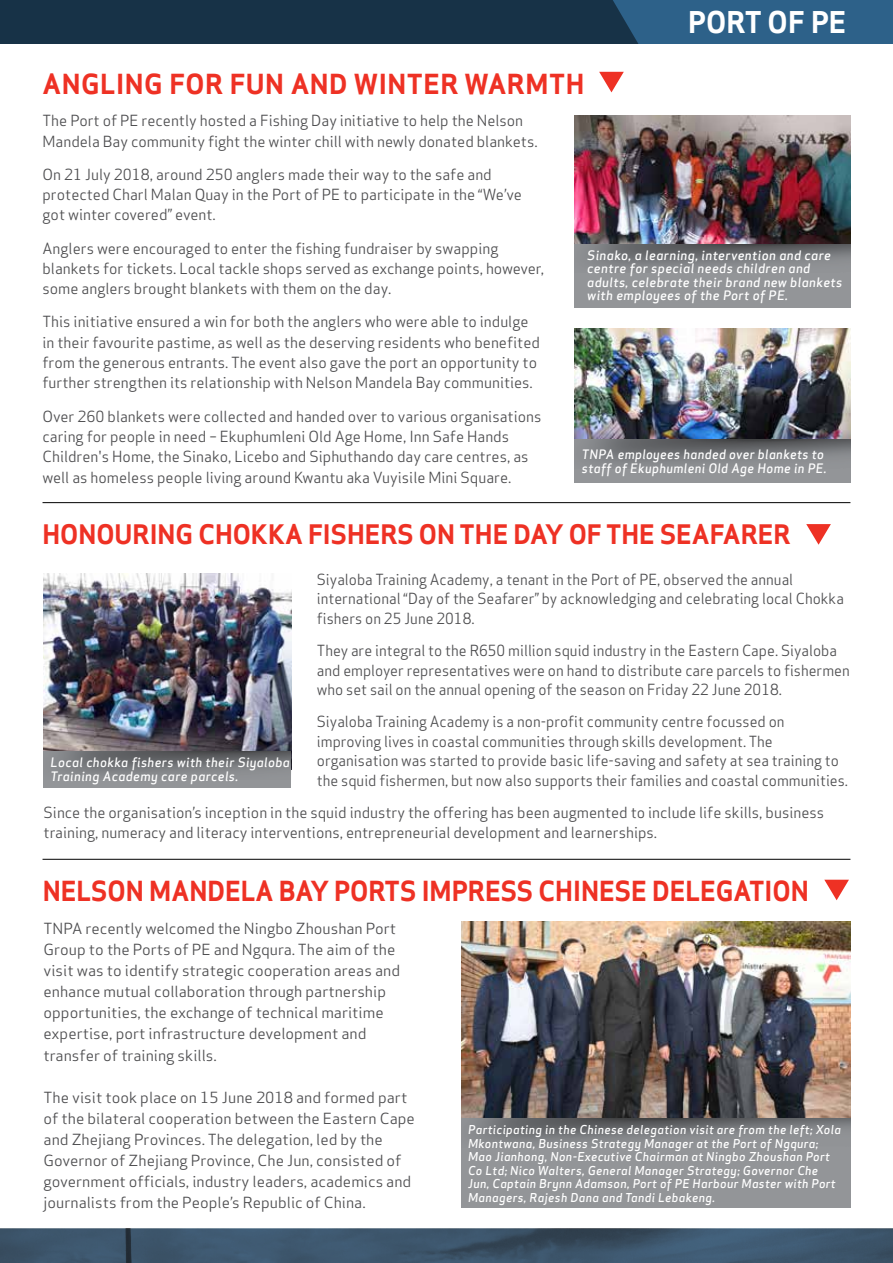
<style>
.page{position:relative;width:893px;height:1263px;background:#fff}
.page>*{position:absolute;margin:0;border:0;box-sizing:border-box;transform-origin:0 0}
.t1{font:700 29.25px "Apex Sans";letter-spacing:.01em;color:#fff}
.t2{font:700 27px "Apex Sans";color:#ee3124}
.t3{font:700 27px "Apex Sans";letter-spacing:.02em;color:#ee3124}
.t4{font:700 26.25px "Apex Sans";color:#ee3124}
.t5{font:15px/20.4px "Apex Sans";color:#4d4d4f}
.t6{font:12.75px/13.5px "Apex Sans Medium Italic T";letter-spacing:.03em;color:#fff}
.t7{font:italic 500 12px/13.5px "Apex Sans";letter-spacing:.03em;color:#fff}
</style>
<div class="page">
<img style="left:0;top:1229px;width:893px;height:34px">
<img style="left:461px;top:921px;width:389px;height:198px">
<div style="left:0;top:0;width:893px;height:43px;background:#2d6189"></div>
<div style="left:0;top:0;width:638px;height:43px;background:#173247"></div>
<hr style="left:43px;top:502px;width:807px;height:1px;background:#000">
<hr style="left:43px;top:859px;width:807px;height:1px;background:#000">
<svg style="left:824px;top:880px;width:25px;height:20px"></svg>
<img style="left:574px;top:116px;width:276px;height:128px">
<img style="left:574px;top:329px;width:276px;height:110px">
<svg style="left:806px;top:524px;width:25px;height:21px"></svg>
<img style="left:44px;top:573px;width:247px;height:178px">
<svg style="left:461px;top:1119px;width:389px;height:89px;background:#8b8d90"></svg>
<svg style="left:599px;top:72px;width:25px;height:20px"></svg>
<svg style="left:574px;top:244px;width:276px;height:64px;background:#87898c"></svg>
<svg style="left:574px;top:439px;width:276px;height:44px;background:#808285"></svg>
<svg style="left:44px;top:751px;width:247px;height:36px;background:#7d7f82"></svg>
<h1 class="t1" style="left:688px;top:3px;width:160px">PORT OF PE</h1>
<h2 class="t3" style="left:43px;top:66px;width:543px">ANGLING FOR FUN AND WINTER WARMTH</h2>
<p class="t5" style="left:43px;top:109px;width:497px">The Port of PE recently hosted a Fishing Day initiative to help the Nelson<br>Mandela Bay community fight the winter chill with newly donated blankets.</p>
<p class="t5" style="left:43px;top:163px;width:481px">On 21 July 2018, around 250 anglers made their way to the safe and protected Charl Malan Quay in the Port of PE to participate in the “We’ve got winter covered” event.</p>
<p class="t5" style="left:43px;top:236px;width:503px">Anglers were encouraged to enter the fishing fundraiser by swapping blankets for tickets. Local tackle shops served as exchange points, however, some anglers brought blankets with them on the day.</p>
<p class="t5" style="left:43px;top:310px;width:499px">This initiative ensured a win for both the anglers who were able to indulge in their favourite pastime, as well as the deserving residents who benefited from the generous entrants. The event also gave the port an opportunity to further strengthen its relationship with Nelson Mandela Bay communities.</p>
<p class="t5" style="left:43px;top:404px;width:500px">Over 260 blankets were collected and handed over to various organisations caring for people in need – Ekuphumleni Old Age Home, Inn Safe Hands Children's Home, the Sinako, Licebo and Siphuthando day care centres, as well as homeless people living around Kwantu aka Vuyisile Mini Square.</p>
<p class="t6" style="left:587px;top:248px;width:257px">Sinako, a learning, intervention and care centre for special needs children and adults, celebrate their brand new blankets with employees of the Port of PE.</p>
<p class="t6" style="left:582px;top:448px;width:246px">TNPA employees handed over blankets to staff of Ekuphumleni Old Age Home in PE.</p>
<h3 class="t4" style="left:43px;top:517px;width:750px">HONOURING CHOKKA FISHERS ON THE DAY OF THE SEAFARER</h3>
<p class="t5" style="left:317px;top:568px;width:529px;line-height:19.5px">Siyaloba Training Academy, a tenant in the Port of PE, observed the annual international “Day of the Seafarer” by acknowledging and celebrating local Chokka fishers on 25 June 2018.</p>
<p class="t5" style="left:317px;top:639px;width:534px;line-height:19.5px">They are integral to the R650 million squid industry in the Eastern Cape. Siyaloba and employer representatives were on hand to distribute care parcels to fishermen who set sail on the annual opening of the season on Friday 22 June 2018.</p>
<p class="t5" style="left:317px;top:711px;width:533px;line-height:19.5px">Siyaloba Training Academy is a non-profit community centre focussed on improving lives in coastal communities through skills development. The organisation was started to provide basic life-saving and safety at sea training to the squid fishermen, but now also supports their families and coastal communities.</p>
<p class="t5" style="left:44px;top:801px;width:782px;line-height:19.5px">Since the organisation’s inception in the squid industry the offering has been augmented to include life skills, business training, numeracy and literacy interventions, entrepreneurial development and learnerships.</p>
<p class="t6" style="left:51px;top:755px;width:241px">Local chokka fishers with their Siyaloba<br>Training Academy care parcels.</p>
<h2 class="t2" style="left:43px;top:873px;width:768px">NELSON MANDELA BAY PORTS IMPRESS CHINESE DELEGATION</h2>
<p class="t5" style="left:44px;top:917px;width:358px;line-height:21px">TNPA recently welcomed the Ningbo Zhoushan Port Group to the Ports of PE and Ngqura. The aim of the visit was to identify strategic cooperation areas and enhance mutual collaboration through partnership opportunities, the exchange of technical maritime expertise, port infrastructure development and transfer of training skills.</p>
<p class="t5" style="left:44px;top:1085px;width:373px;line-height:21px">The visit took place on 15 June 2018 and formed part of the bilateral cooperation between the Eastern Cape and Zhejiang Provinces. The delegation, led by the Governor of Zhejiang Province, Che Jun, consisted of government officials, industry leaders, academics and journalists from the People’s Republic of China.</p>
<p class="t7" style="left:468px;top:1121px;width:374px">Participating in the Chinese delegation visit are from the left; Xola Mkontwana, Business Strategy Manager at the Port of Ngqura; Mao Jianhong, Non-Executive Chairman at Ningbo Zhoushan Port Co Ltd; Nico Walters, General Manager Strategy; Governor Che Jun, Captain Brynn Adamson, Port of PE Harbour Master with Port Managers, Rajesh Dana and Tandi Lebakeng.</p>
</div>
